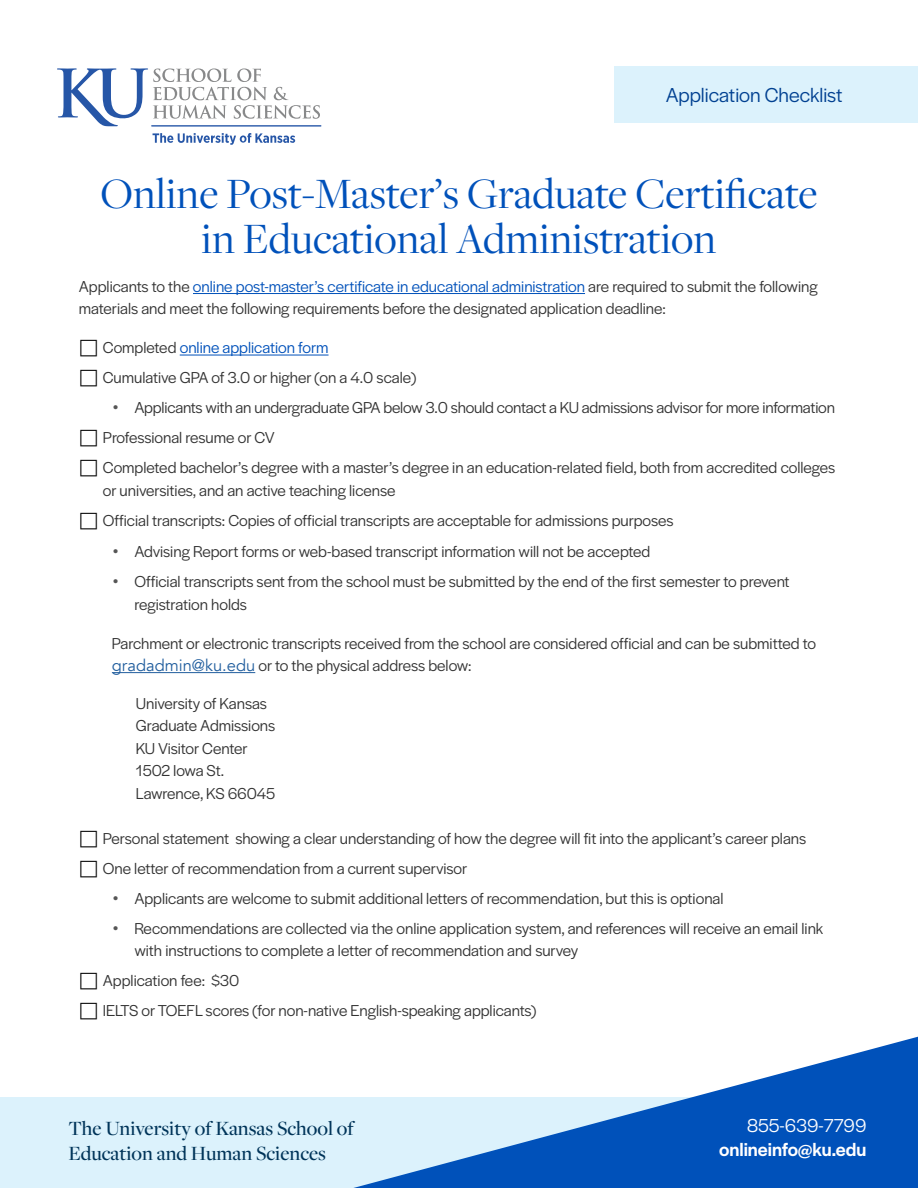
<style>
.page{position:relative;width:918px;height:1188px;background:#fff}
.page>*{position:absolute;margin:0;border:0;box-sizing:border-box;transform-origin:0 0}
.t1{font:45px/45px "Freight Disp Pro";color:#0051ba;text-align:center}
.t2{font:500 21px/25.2px "Freight Disp Pro";color:#003459}
.t3{font:21px "Halyard Display";color:#004091}
.t4{font:500 19.5px "Halyard Display";color:#fff}
.t5{font:19.5px "Halyard Display";color:#fff}
.bullet{font:16.5px/22.5px "Halyard Display";color:#333}
.t6{font:16.5px "Halyard Display";color:#0051ba}
.s1{color:#0051ba}
.s2{color:#333}
.s3{font-family:"Gotham";font-weight:300;color:#565656}
.s4{font-family:"Avenir";color:#215e9e}
</style>
<div class="page">
<div style="left:0;top:1098px;width:918px;height:90px;background:#dcf2fc"></div>
<div style="left:614px;top:66px;width:304px;height:57px;background:#dcf2fc"></div>
<hr style="left:151px;top:125px;width:170px;height:2px;background:#2656a7">
<svg style="left:153px;top:133px;width:142px;height:12px"></svg>
<svg style="left:57px;top:68px;width:263px;height:58px"></svg>
<svg style="left:301px;top:1036px;width:617px;height:152px"></svg>
<hr style="left:193px;top:293px;width:392px;height:1px;background:#0051ba">
<hr style="left:180px;top:355px;width:149px;height:1px;background:#0051ba">
<hr style="left:112px;top:672px;width:143px;height:1px;background:#215e9e">
<p class="t3" style="left:666px;top:81px;width:178px">Application Checklist</p>
<p class="t1" style="left:100px;top:169px;width:719px">Online Post-Master’s Graduate Certificate in Educational Administration</p>
<p class="bullet" style="left:79px;top:274px;width:740px">Applicants to the <span class="s1">online post-master’s certificate in educational administration</span> are required to submit the following materials and meet the following requirements before the designated application deadline:</p>
<p class="t6" style="left:103px;top:336px;width:227px"><span class="s2">Completed</span> online application form</p>
<p class="bullet" style="left:103px;top:366px;width:315px">Cumulative GPA of 3.0 or higher (on a 4.0 scale)</p>
<p class="bullet" style="left:112px;top:396px;width:725px"><span class="s3">•</span> Applicants with an undergraduate GPA below 3.0 should contact a KU admissions advisor for more information</p>
<p class="bullet" style="left:103px;top:426px;width:173px">Professional resume or CV</p>
<p class="bullet" style="left:103px;top:456px;width:734px">Completed bachelor’s degree with a master’s degree in an education-related field, both from accredited colleges or universities, and an active teaching license</p>
<p class="bullet" style="left:103px;top:508px;width:572px">Official transcripts: Copies of official transcripts are acceptable for admissions purposes</p>
<p class="bullet" style="left:112px;top:540px;width:540px"><span class="s3">•</span> Advising Report forms or web-based transcript information will not be accepted</p>
<p class="bullet" style="left:134px;top:570px;width:657px;text-indent:-22px"><span class="s3">•</span> Official transcripts sent from the school must be submitted by the end of the first semester to prevent registration holds</p>
<p class="bullet" style="left:112px;top:631px;width:706px">Parchment or electronic transcripts received from the school are considered official and can be submitted to <span class="s4">gradadmin@ku.edu</span> or to the physical address below:</p>
<p class="bullet" style="left:136px;top:691px;width:133px">University of Kansas</p>
<p class="bullet" style="left:136px;top:714px;width:141px">Graduate Admissions</p>
<p class="bullet" style="left:136px;top:736px;width:113px">KU Visitor Center</p>
<p class="bullet" style="left:136px;top:759px;width:90px">1502 Iowa St.</p>
<p class="bullet" style="left:136px;top:781px;width:141px">Lawrence, KS 66045</p>
<p class="bullet" style="left:103px;top:826px;width:705px">Personal statement showing a clear understanding of how the degree will fit into the applicant’s career plans</p>
<p class="bullet" style="left:103px;top:856px;width:366px">One letter of recommendation from a current supervisor</p>
<p class="bullet" style="left:112px;top:886px;width:613px"><span class="s3">•</span> Applicants are welcome to submit additional letters of recommendation, but this is optional</p>
<p class="bullet" style="left:134px;top:916px;width:691px;text-indent:-22px"><span class="s3">•</span> Recommendations are collected via the online application system, and references will receive an email link with instructions to complete a letter of recommendation and survey</p>
<p class="bullet" style="left:103px;top:969px;width:138px">Application fee: $30</p>
<p class="bullet" style="left:103px;top:999px;width:435px">IELTS or TOEFL scores (for non-native English-speaking applicants)</p>
<p class="t2" style="left:68px;top:1115px;width:287px">The University of Kansas School of<br>Education and Human Sciences</p>
<p class="t5" style="left:747px;top:1112px;width:121px">855-639-7799</p>
<p class="t4" style="left:719px;top:1135px;width:149px">onlineinfo@ku.edu</p>
</div>
